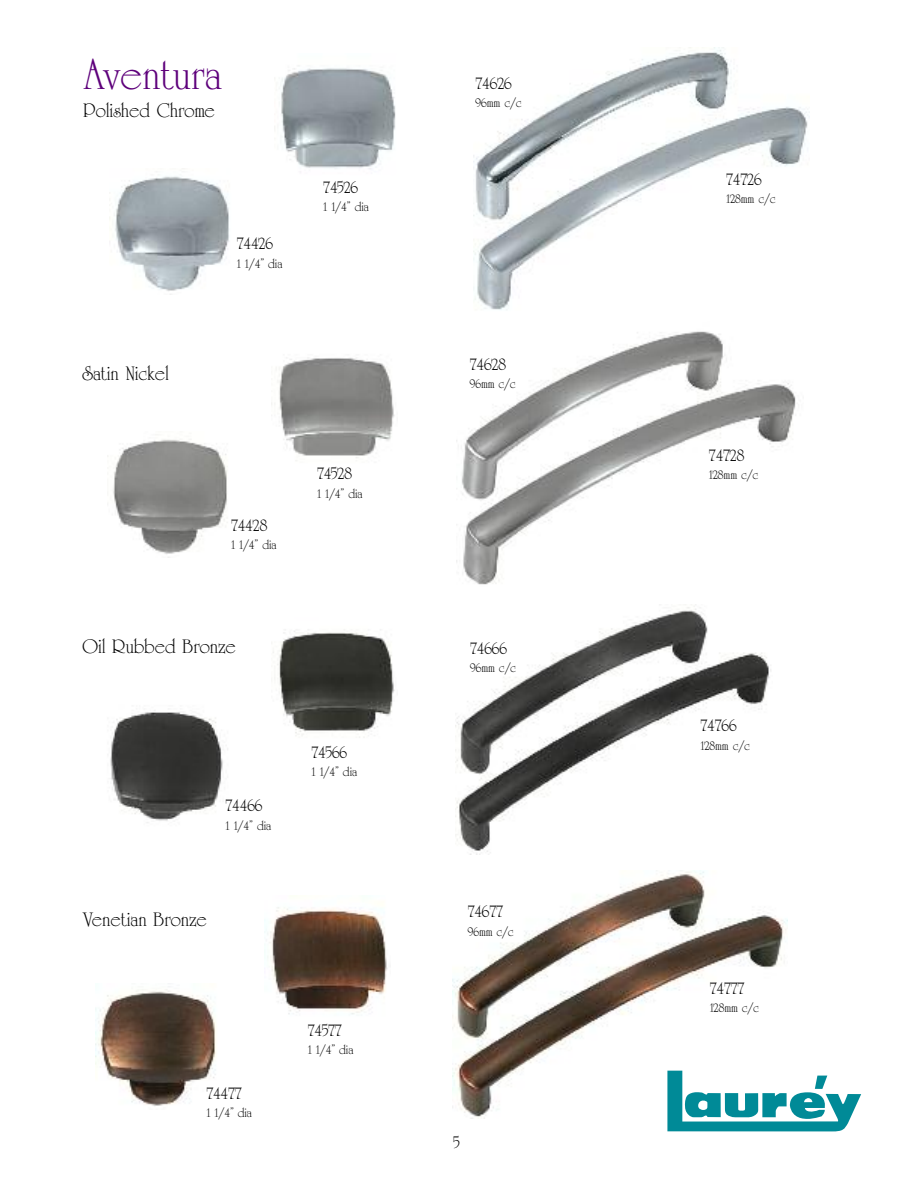
<style>
.page{position:relative;width:918px;height:1188px;background:#fff}
.page>*{position:absolute;margin:0;border:0;box-sizing:border-box;transform-origin:0 0}
.t1{font:45px "University Roman";color:#5e007b}
.t2{font:21px "University Roman";color:#000}
.t3{font:18px "University Roman";color:#000}
.t4{font:13.5px "University Roman";color:#000}
</style>
<div class="page">
<img style="left:452px;top:870px;width:336px;height:248px">
<img style="left:455px;top:606px;width:316px;height:248px">
<img style="left:456px;top:331px;width:340px;height:254px">
<img style="left:473px;top:47px;width:335px;height:263px">
<img style="left:109px;top:168px;width:120px;height:123px">
<img style="left:274px;top:65px;width:122px;height:104px">
<img style="left:107px;top:439px;width:121px;height:119px">
<img style="left:274px;top:357px;width:121px;height:104px">
<img style="left:110px;top:710px;width:118px;height:113px">
<img style="left:95px;top:989px;width:121px;height:117px">
<img style="left:265px;top:907px;width:123px;height:108px">
<img style="left:273px;top:629px;width:122px;height:109px">
<svg style="left:667px;top:1071px;width:194px;height:60px"></svg>
<h1 class="t1" style="left:84px;top:47px;width:140px">Aventura</h1>
<h2 class="t2" style="left:84px;top:98px;width:133px">Polished Chrome</h2>
<h3 class="t3" style="left:237px;top:233px;width:38px">74426</h3>
<p class="t4" style="left:237px;top:255px;width:47px">1 1/4” dia</p>
<h3 class="t3" style="left:323px;top:176px;width:36px">74526</h3>
<p class="t4" style="left:323px;top:199px;width:47px">1 1/4” dia</p>
<h2 class="t2" style="left:82px;top:361px;width:88px">Satin Nickel</h2>
<h3 class="t3" style="left:231px;top:514px;width:38px">74428</h3>
<p class="t4" style="left:231px;top:537px;width:47px">1 1/4” dia</p>
<h2 class="t2" style="left:83px;top:634px;width:155px">Oil Rubbed Bronze</h2>
<h3 class="t3" style="left:317px;top:463px;width:36px">74528</h3>
<p class="t4" style="left:317px;top:485px;width:47px">1 1/4” dia</p>
<h3 class="t3" style="left:226px;top:795px;width:38px">74466</h3>
<p class="t4" style="left:226px;top:817px;width:47px">1 1/4” dia</p>
<h2 class="t2" style="left:83px;top:907px;width:126px">Venetian Bronze</h2>
<h3 class="t3" style="left:312px;top:741px;width:37px">74566</h3>
<p class="t4" style="left:312px;top:764px;width:47px">1 1/4” dia</p>
<h3 class="t3" style="left:206px;top:1082px;width:37px">74477</h3>
<p class="t4" style="left:206px;top:1105px;width:47px">1 1/4” dia</p>
<h3 class="t3" style="left:308px;top:1019px;width:35px">74577</h3>
<p class="t4" style="left:308px;top:1042px;width:47px">1 1/4” dia</p>
<h3 class="t3" style="left:476px;top:72px;width:38px">74626</h3>
<p class="t4" style="left:476px;top:95px;width:47px">96mm c/c</p>
<h3 class="t3" style="left:470px;top:353px;width:38px">74628</h3>
<p class="t4" style="left:470px;top:375px;width:47px">96mm c/c</p>
<h3 class="t3" style="left:470px;top:637px;width:38px">74666</h3>
<p class="t4" style="left:470px;top:660px;width:47px">96mm c/c</p>
<h3 class="t3" style="left:468px;top:900px;width:37px">74677</h3>
<p class="t4" style="left:468px;top:923px;width:47px">96mm c/c</p>
<h3 class="t3" style="left:453px;top:1132px;width:8px">5</h3>
<h3 class="t3" style="left:726px;top:168px;width:37px">74726</h3>
<p class="t4" style="left:726px;top:191px;width:51px">128mm c/c</p>
<h3 class="t3" style="left:709px;top:444px;width:37px">74728</h3>
<p class="t4" style="left:709px;top:467px;width:51px">128mm c/c</p>
<h3 class="t3" style="left:701px;top:715px;width:38px">74766</h3>
<p class="t4" style="left:701px;top:737px;width:51px">128mm c/c</p>
<h3 class="t3" style="left:710px;top:977px;width:36px">74777</h3>
<p class="t4" style="left:710px;top:1000px;width:51px">128mm c/c</p>
</div>
